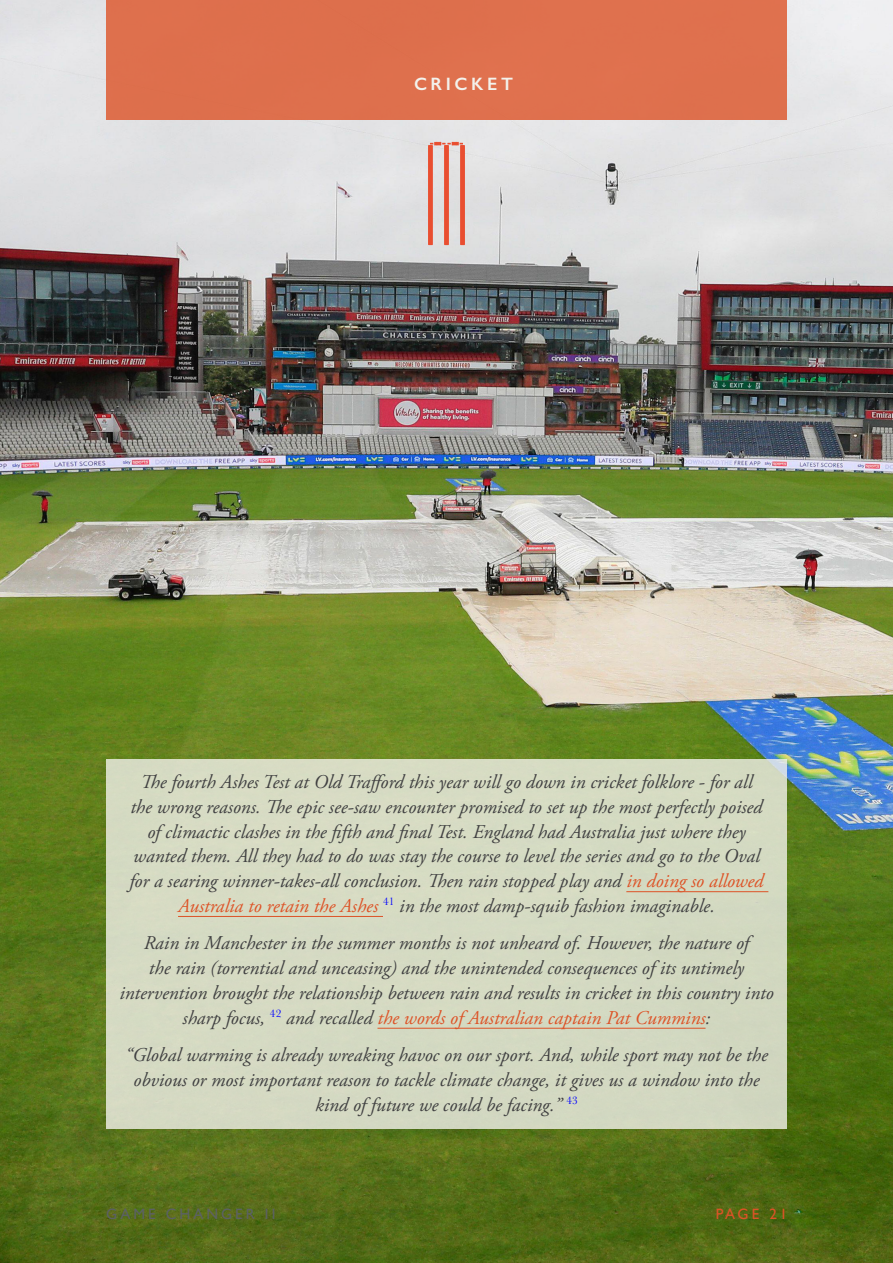
<style>
.page{position:relative;width:893px;height:1263px;background:#fff}
.page>*{position:absolute;margin:0;border:0;box-sizing:border-box;transform-origin:0 0}
.t1{font:italic 19.5px/24.8px "Adobe Garamond Pro";color:#404041;text-align:center}
.t2{font:600 18px "Gill Sans";letter-spacing:.2em;color:#f3f2ec}
.t3{font:15px "Gill Sans";letter-spacing:.2em;color:#5c6164}
.t4{font:15px "Gill Sans";letter-spacing:.18em;color:#dd5327}
.s1{color:#dd5327}
</style>
<div class="page">
<img style="left:0;top:0;width:893px;height:1263px">
<div style="left:444px;top:145px;width:5px;height:100px;background:#e94e30"></div>
<div style="left:460px;top:145px;width:5px;height:100px;background:#e94e30"></div>
<div style="left:428px;top:145px;width:5px;height:100px;background:#e94e30"></div>
<svg style="left:430px;top:142px;width:33px;height:3px"></svg>
<div style="left:106px;top:0;width:681px;height:119px;background:#de704d"></div>
<div style="left:106px;top:759px;width:681px;height:370px;background:#d5dac2"></div>
<hr style="left:626px;top:891px;width:142px;height:1px;background:#dd5327">
<hr style="left:178px;top:916px;width:205px;height:1px;background:#dd5327">
<hr style="left:377px;top:1028px;width:328px;height:1px;background:#dd5327">
<p class="t2" style="left:414px;top:73px;width:100px">CRICKET</p>
<p class="t1" style="left:130px;top:770px;width:635px">The fourth Ashes Test at Old Trafford this year will go down in cricket folklore - for all the wrong reasons. The epic see-saw encounter promised to set up the most perfectly poised of climactic clashes in the fifth and final Test. England had Australia just where they wanted them. All they had to do was stay the course to level the series and go to the Oval for a searing winner-takes-all conclusion. Then rain stopped play and <span class="s1">in doing so allowed Australia to retain the Ashes</span> <sup>41</sup> in the most damp-squib fashion imaginable.</p>
<p class="t1" style="left:119px;top:931px;width:656px">Rain in Manchester in the summer months is not unheard of. However, the nature of<br>the rain (torrential and unceasing) and the unintended consequences of its untimely intervention brought the relationship between rain and results in cricket in this country into sharp focus, <sup>42</sup> and recalled <span class="s1">the words of Australian captain Pat Cummins</span>:</p>
<p class="t1" style="left:125px;top:1043px;width:644px">“Global warming is already wreaking havoc on our sport. And, while sport may not be the obvious or most important reason to tackle climate change, it gives us a window into the kind of future we could be facing.” <sup>43</sup></p>
<p class="t3" style="left:106px;top:1205px;width:171px">GAME CHANGER II</p>
<p class="t4" style="left:716px;top:1205px;width:73px">PAGE 21</p>
</div>
